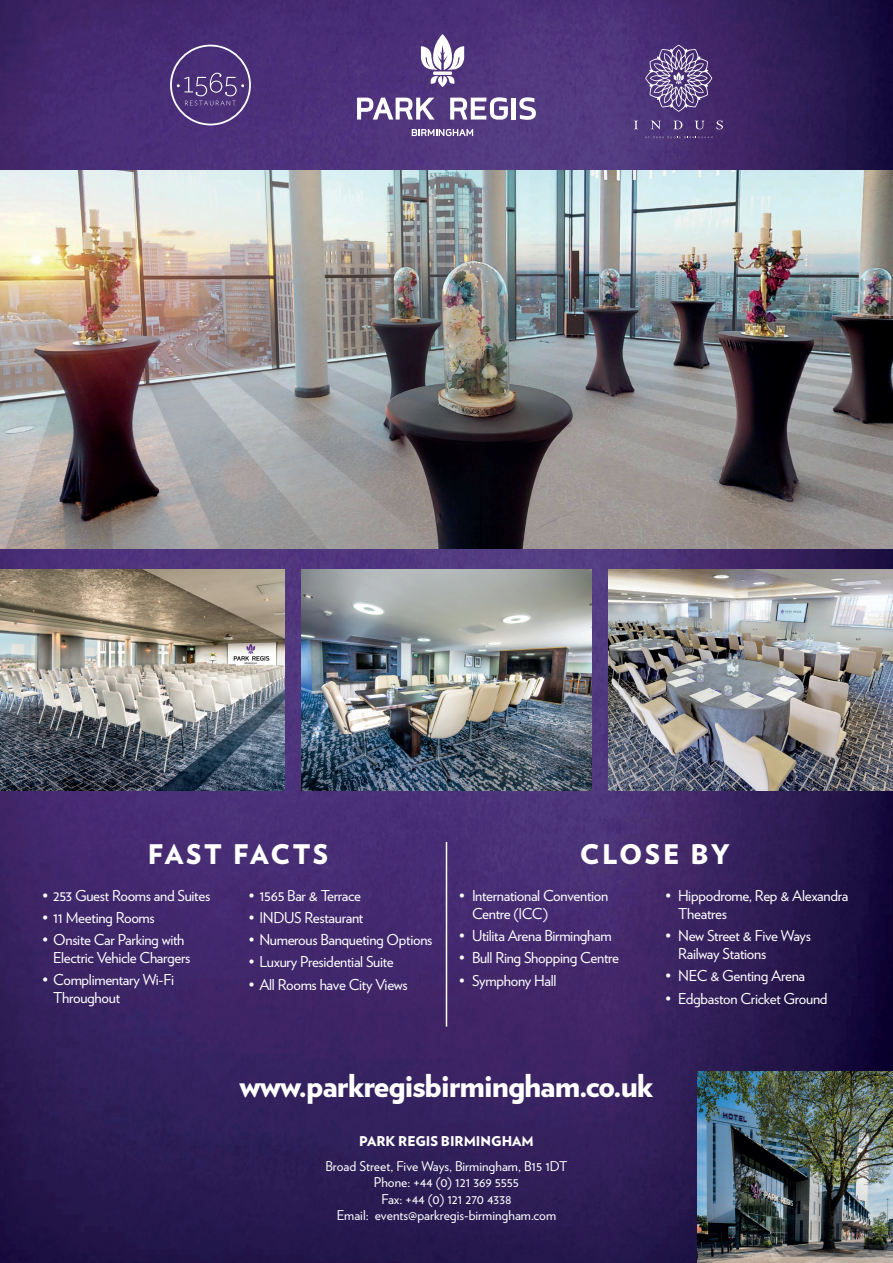
<style>
.page{position:relative;width:893px;height:1263px;background:#fff}
.page>*{position:absolute;margin:0;border:0;box-sizing:border-box;transform-origin:0 0}
.t1{font:900 31.5px "Verlag";letter-spacing:-.03em;color:#fff}
.t2{font:900 27px "Verlag";letter-spacing:.085em;color:#fff}
.t3{font:15px/18px "Verlag";letter-spacing:-.02em;color:#fff}
.t4{font:13.5px/16.5px "Verlag";color:#fff;text-align:center}
.t5{font:900 13.5px "Verlag";color:#fff}
</style>
<div class="page">
<img style="left:0;top:0;width:893px;height:1263px">
<img style="left:0;top:570px;width:285px;height:221px">
<svg style="left:357px;top:98px;width:78px;height:22px"></svg>
<svg style="left:450px;top:97px;width:58px;height:23px"></svg>
<div style="left:511px;top:98px;width:5px;height:22px;background:#fff"></div>
<svg style="left:519px;top:97px;width:17px;height:23px"></svg>
<svg style="left:421px;top:34px;width:43px;height:53px"></svg>
<svg style="left:412px;top:129px;width:61px;height:7px"></svg>
<img style="left:302px;top:570px;width:289px;height:221px">
<img style="left:608px;top:570px;width:285px;height:221px">
<svg style="left:170px;top:45px;width:81px;height:80px;background:#5d4486"></svg>
<img style="left:0;top:170px;width:893px;height:379px">
<svg style="left:633px;top:121px;width:5px;height:8px"></svg>
<svg style="left:650px;top:121px;width:11px;height:8px"></svg>
<svg style="left:673px;top:121px;width:9px;height:8px"></svg>
<svg style="left:694px;top:121px;width:11px;height:8px"></svg>
<svg style="left:716px;top:121px;width:7px;height:8px"></svg>
<svg style="left:645px;top:45px;width:67px;height:67px;background:#725e93"></svg>
<svg style="left:645px;top:136px;width:68px;height:2px"></svg>
<hr style="left:446px;top:842px;width:1px;height:184px;background:#fff">
<img style="left:697px;top:1071px;width:196px;height:192px">
<h2 class="t2" style="left:148px;top:831px;width:182px">FAST FACTS</h2>
<h2 class="t2" style="left:580px;top:831px;width:152px">CLOSE BY</h2>
<p class="t3" style="left:472px;top:886px;width:138px;text-indent:-13px">• International Convention<br>Centre (ICC)</p>
<p class="t3" style="left:459px;top:926px;width:154px">• Utilita Arena Birmingham</p>
<p class="t3" style="left:459px;top:948px;width:161px">• Bull Ring Shopping Centre</p>
<p class="t3" style="left:459px;top:970px;width:99px">• Symphony Hall</p>
<p class="t3" style="left:678px;top:885px;width:172px;text-indent:-13px">• Hippodrome, Rep &amp; Alexandra<br>Theatres</p>
<p class="t3" style="left:678px;top:926px;width:134px;text-indent:-13px">• New Street &amp; Five Ways<br>Railway Stations</p>
<p class="t3" style="left:665px;top:966px;width:141px">• NEC &amp; Genting Arena</p>
<p class="t3" style="left:665px;top:988px;width:164px">• Edgbaston Cricket Ground</p>
<p class="t3" style="left:43px;top:885px;width:169px">• 253 Guest Rooms and Suites</p>
<p class="t3" style="left:43px;top:908px;width:114px">• 11 Meeting Rooms</p>
<p class="t3" style="left:53px;top:930px;width:139px;text-indent:-11px">• Onsite Car Parking with<br>Electric Vehicle Chargers</p>
<p class="t3" style="left:53px;top:970px;width:122px;text-indent:-11px">• Complimentary Wi-Fi<br>Throughout</p>
<p class="t3" style="left:249px;top:885px;width:114px">• 1565 Bar &amp; Terrace</p>
<p class="t3" style="left:249px;top:908px;width:116px">• INDUS Restaurant</p>
<p class="t3" style="left:249px;top:930px;width:185px">• Numerous Banqueting Options</p>
<p class="t3" style="left:249px;top:952px;width:147px">• Luxury Presidential Suite</p>
<p class="t3" style="left:249px;top:974px;width:161px">• All Rooms have City Views</p>
<h1 class="t1" style="left:239px;top:1059px;width:416px">www.parkregisbirmingham.co.uk</h1>
<p class="t5" style="left:359px;top:1130px;width:176px">PARK REGIS BIRMINGHAM</p>
<p class="t4" style="left:325px;top:1157px;width:244px">Broad Street, Five Ways, Birmingham, B15 1DT Phone: +44 (0) 121 369 5555<br>Fax: +44 (0) 121 270 4338<br>Email: events@parkregis-birmingham.com</p>
</div>
